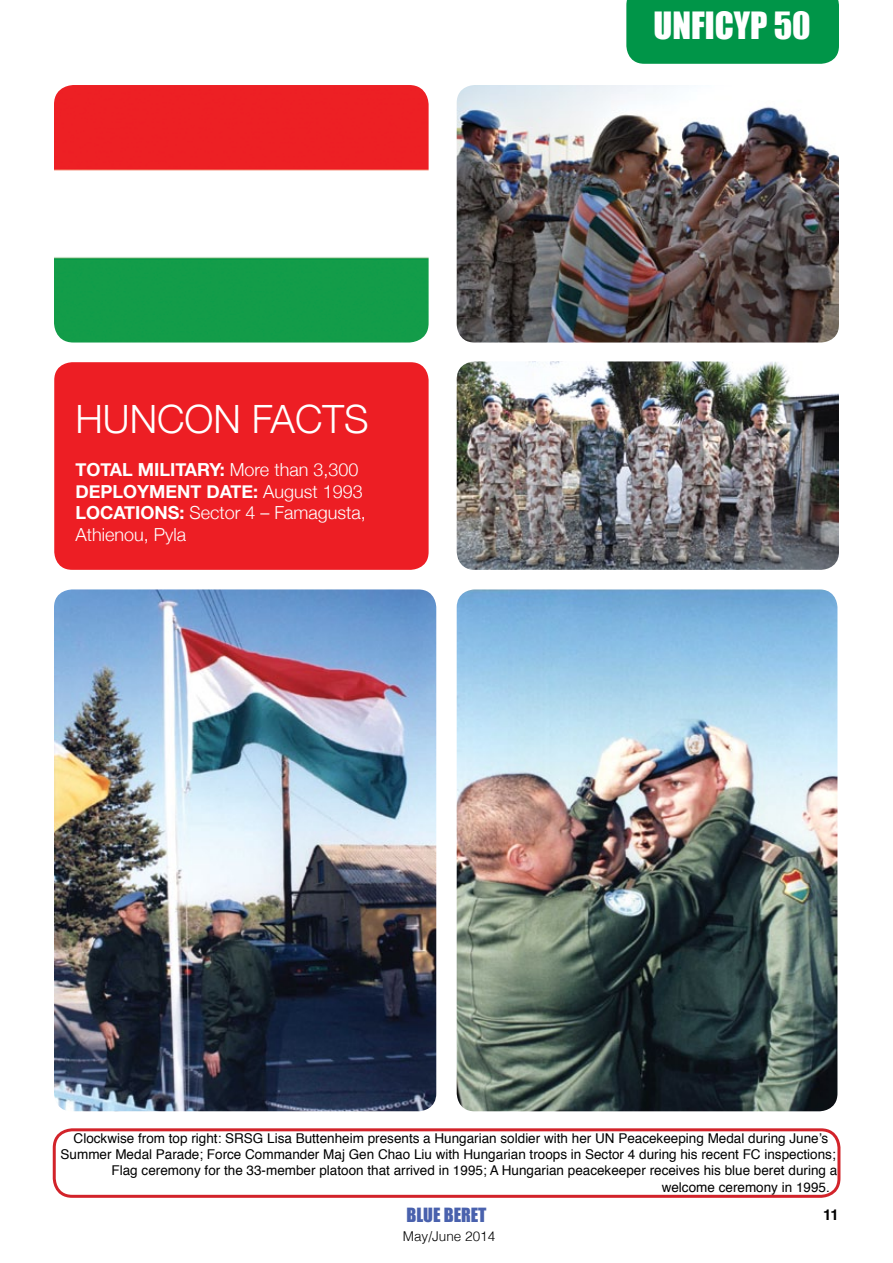
<style>
.page{position:relative;width:893px;height:1263px;background:#fff}
.page>*{position:absolute;margin:0;border:0;box-sizing:border-box;transform-origin:0 0}
.t1{font:300 39px "Helvetica Neue";color:#fff}
.t2{font:34.5px "Impact";color:#fff}
.t3{font:300 18px/21.6px "Helvetica Neue";color:#fff}
.t4{font:18px "Impact";color:#4961ad}
.t5{font:700 15px "Helvetica";color:#000}
.t6{font:13.5px "Helvetica";color:#000}
.t7{font:300 13.5px "Helvetica";color:#000}
.s1{font-weight:700}
</style>
<div class="page">
<div style="left:626px;top:0;width:213px;height:64px;background:#009548"></div>
<img style="left:54px;top:85px;width:375px;height:257px">
<div style="left:54px;top:362px;width:375px;height:208px;background:#ed1e24;border-radius:18px"></div>
<img style="left:457px;top:85px;width:382px;height:257px">
<img style="left:457px;top:361px;width:382px;height:209px">
<img style="left:54px;top:589px;width:382px;height:522px">
<img style="left:457px;top:589px;width:380px;height:522px">
<div style="left:53px;top:1128px;width:787px;height:70px;border:3px solid #d2232a;border-radius:18px"></div>
<h1 class="t1" style="left:76px;top:388px;width:295px">HUNCON FACTS</h1>
<h3 class="t3" style="left:76px;top:458px;width:292px"><span class="s1">TOTAL MILITARY:</span> More than 3,300<br><span class="s1">DEPLOYMENT DATE:</span> August 1993<br><span class="s1">LOCATIO NS:</span> Sector 4 – Famagusta,<br>Athienou, Pyla</h3>
<h2 class="t2" style="left:654px;top:-1px;width:159px">UNFICYP 50</h2>
<p class="t6" style="left:74px;top:1128px;width:756px">Clockwise from top right: SRSG Lisa Buttenheim presents a Hungarian soldier with her UN Peacekeeping Medal during June’s</p>
<p class="t6" style="left:61px;top:1144px;width:777px">Summer Medal Parade; Force Commander Maj Gen Chao Liu with Hungarian troops in Sector 4 during his recent FC inspections;</p>
<p class="t6" style="left:112px;top:1160px;width:727px">Flag ceremony for the 33-member platoon that arrived in 1995; A Hungarian peacekeeper receives his blue beret during a</p>
<p class="t6" style="left:662px;top:1176px;width:170px">welcome ceremony in 1995.</p>
<h3 class="t4" style="left:406px;top:1201px;width:57px">BLUE BERET</h3>
<p class="t5" style="left:823px;top:1203px;width:17px">11</p>
<p class="t7" style="left:403px;top:1224px;width:94px">May/June 2014</p>
</div>
